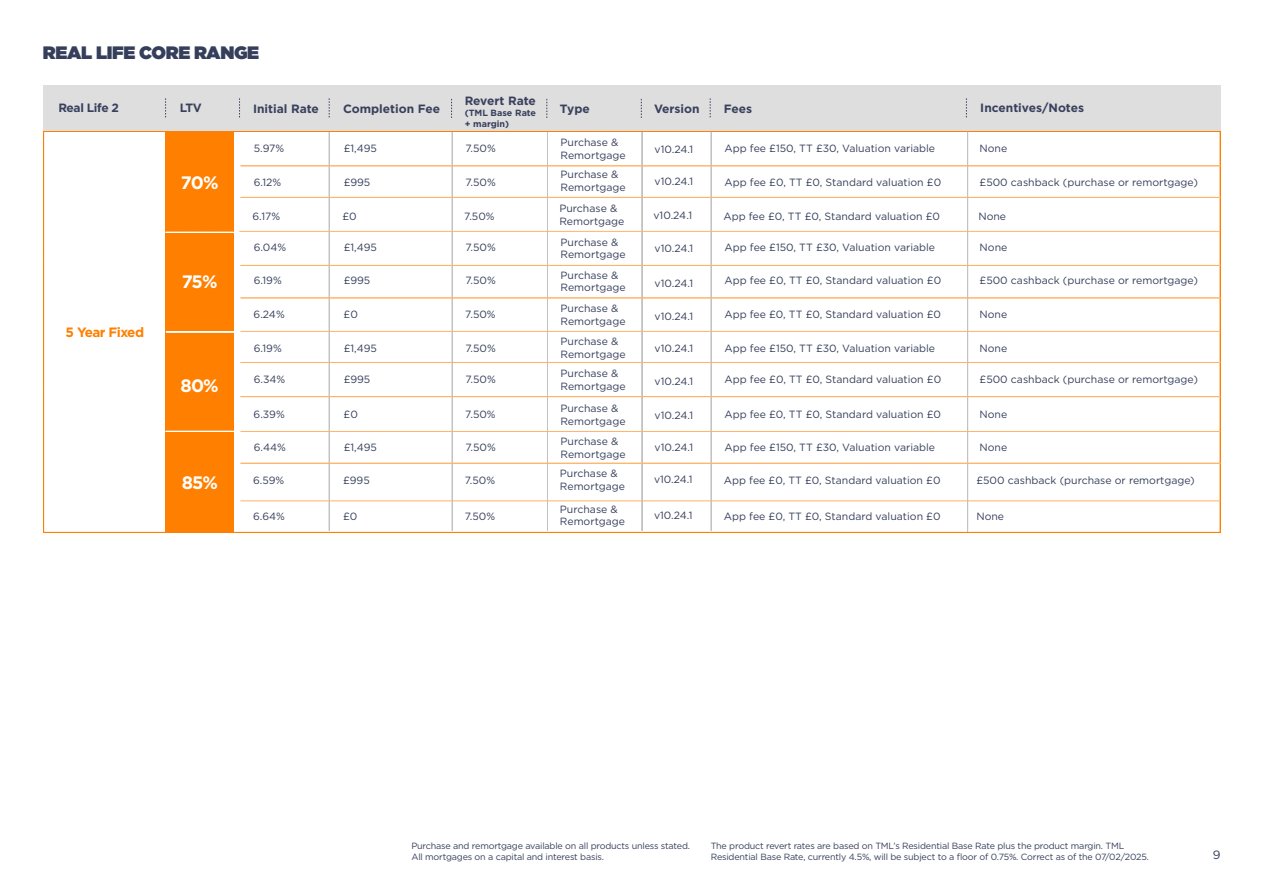
<style>
.page{position:relative;width:1263px;height:893px;background:#fff}
.page>*{position:absolute;margin:0;border:0;box-sizing:border-box;transform-origin:0 0}
.Title_1{font:900 18px "Gotham";letter-spacing:-.02em;color:#353f5b}
.Title_2{font:700 18px "Gotham";letter-spacing:-.06em;color:#fff}
.Title_2-2{font:700 13.5px "Gotham";letter-spacing:-.04em;color:#ff8001}
.Title_2-3{font:700 12px "Gotham";color:#38405c}
.Title_2-4{font:700 12px "Gotham";letter-spacing:-.03em;color:#38405c}
.t1{font:12px "Gotham";color:#353f5b}
.Title_2-5{font:10.5px/12.6px "Gotham";color:#353f5b}
.Title_2-6{font:9px/10.5px "Gotham";letter-spacing:-.02em;color:#353f5b}
.Title_2-7{font:700 9px/10.8px "Gotham";color:#38405c}
</style>
<div class="page">
<svg style="left:43px;top:131px;width:1177px;height:402px"></svg>
<div style="left:166px;top:131px;width:68px;height:400px;background:#ff8001"></div>
<div style="left:43px;top:85px;width:1177px;height:46px;background:#dedede"></div>
<svg style="left:165px;top:98px;width:1px;height:19px"></svg>
<svg style="left:329px;top:98px;width:1px;height:19px"></svg>
<svg style="left:451px;top:99px;width:1px;height:19px"></svg>
<svg style="left:546px;top:99px;width:1px;height:19px"></svg>
<svg style="left:239px;top:98px;width:1px;height:19px"></svg>
<svg style="left:166px;top:431px;width:68px;height:1px"></svg>
<svg style="left:166px;top:332px;width:68px;height:1px"></svg>
<svg style="left:166px;top:232px;width:68px;height:1px"></svg>
<svg style="left:711px;top:132px;width:1px;height:399px"></svg>
<svg style="left:967px;top:132px;width:1px;height:400px"></svg>
<hr style="left:241px;top:166px;width:979px;height:1px;background:#ffb367">
<hr style="left:241px;top:298px;width:979px;height:1px;background:#ffb367">
<hr style="left:241px;top:396px;width:979px;height:1px;background:#ffb367">
<hr style="left:241px;top:265px;width:979px;height:1px;background:#ffb367">
<hr style="left:241px;top:197px;width:979px;height:1px;background:#ffb367">
<hr style="left:241px;top:362px;width:979px;height:1px;background:#ffb367">
<hr style="left:241px;top:463px;width:979px;height:1px;background:#ffb367">
<svg style="left:966px;top:98px;width:1px;height:19px"></svg>
<svg style="left:710px;top:98px;width:1px;height:19px"></svg>
<svg style="left:641px;top:99px;width:1px;height:19px"></svg>
<hr style="left:239px;top:231px;width:980px;height:1px;background:#ffb367">
<hr style="left:240px;top:331px;width:980px;height:1px;background:#ffb367">
<hr style="left:240px;top:431px;width:980px;height:1px;background:#ffb367">
<hr style="left:240px;top:501px;width:980px;height:1px;background:#ffb367">
<p class="Title_1" style="left:43px;top:40px;width:218px">REAL LIFE CORE RANGE</p>
<p class="Title_2-3" style="left:465px;top:93px;width:73px">Revert Rate</p>
<p class="Title_2-7" style="left:465px;top:107px;width:73px">(TML Base Rate + margin)</p>
<p class="Title_2-4" style="left:58px;top:100px;width:62px">Real Life 2</p>
<p class="Title_2-3" style="left:180px;top:100px;width:24px">LTV</p>
<p class="Title_2-3" style="left:253px;top:101px;width:67px">Initial Rate</p>
<p class="Title_2-3" style="left:343px;top:101px;width:99px">Completion Fee</p>
<p class="Title_2-3" style="left:560px;top:101px;width:31px">Type</p>
<p class="Title_2-3" style="left:654px;top:101px;width:47px">Version</p>
<p class="Title_2-3" style="left:724px;top:101px;width:30px">Fees</p>
<p class="Title_2-3" style="left:980px;top:100px;width:105px">Incentives/Notes</p>
<p class="Title_2" style="left:181px;top:170px;width:39px">70%</p>
<p class="Title_2-5" style="left:254px;top:142px;width:32px">5.97%</p>
<p class="Title_2-5" style="left:254px;top:175px;width:29px">6.12%</p>
<p class="Title_2-5" style="left:344px;top:142px;width:35px">£1,495</p>
<p class="Title_2-5" style="left:344px;top:175px;width:28px">£995</p>
<p class="Title_2-5" style="left:465px;top:142px;width:32px">7.50%</p>
<p class="Title_2-5" style="left:465px;top:175px;width:32px">7.50%</p>
<p class="Title_2-5" style="left:561px;top:136px;width:67px">Purchase &amp;<br>Remortgage</p>
<p class="Title_2-5" style="left:561px;top:168px;width:67px">Purchase &amp;<br>Remortgage</p>
<p class="Title_2-5" style="left:655px;top:143px;width:40px">v10.24.1</p>
<p class="Title_2-5" style="left:655px;top:175px;width:40px">v10.24.1</p>
<p class="Title_2-5" style="left:724px;top:142px;width:212px">App fee £150, TT £30, Valuation variable</p>
<p class="Title_2-5" style="left:724px;top:175px;width:218px">App fee £0, TT £0, Standard valuation £0</p>
<p class="Title_2-5" style="left:979px;top:142px;width:29px">None</p>
<p class="Title_2-5" style="left:979px;top:175px;width:220px">£500 cashback (purchase or remortgage)</p>
<p class="Title_2-2" style="left:66px;top:323px;width:80px">5 Year Fixed</p>
<p class="Title_2-5" style="left:252px;top:209px;width:29px">6.17%</p>
<p class="Title_2-5" style="left:342px;top:209px;width:16px">£0</p>
<p class="Title_2-5" style="left:464px;top:209px;width:32px">7.50%</p>
<p class="Title_2-5" style="left:559px;top:202px;width:67px">Purchase &amp;<br>Remortgage</p>
<p class="Title_2-5" style="left:653px;top:209px;width:40px">v10.24.1</p>
<p class="Title_2-5" style="left:723px;top:209px;width:218px">App fee £0, TT £0, Standard valuation £0</p>
<p class="Title_2-5" style="left:978px;top:209px;width:29px">None</p>
<p class="Title_2" style="left:182px;top:270px;width:37px">75%</p>
<p class="Title_2-5" style="left:254px;top:241px;width:34px">6.04%</p>
<p class="Title_2-5" style="left:254px;top:274px;width:30px">6.19%</p>
<p class="Title_2-5" style="left:344px;top:241px;width:35px">£1,495</p>
<p class="Title_2-5" style="left:344px;top:274px;width:28px">£995</p>
<p class="Title_2-5" style="left:465px;top:241px;width:32px">7.50%</p>
<p class="Title_2-5" style="left:465px;top:274px;width:32px">7.50%</p>
<p class="Title_2-5" style="left:561px;top:235px;width:67px">Purchase &amp;<br>Remortgage</p>
<p class="Title_2-5" style="left:561px;top:269px;width:67px">Purchase &amp;<br>Remortgage</p>
<p class="Title_2-5" style="left:655px;top:242px;width:40px">v10.24.1</p>
<p class="Title_2-5" style="left:655px;top:276px;width:40px">v10.24.1</p>
<p class="Title_2-5" style="left:724px;top:241px;width:212px">App fee £150, TT £30, Valuation variable</p>
<p class="Title_2-5" style="left:724px;top:274px;width:218px">App fee £0, TT £0, Standard valuation £0</p>
<p class="Title_2-5" style="left:979px;top:241px;width:29px">None</p>
<p class="Title_2-5" style="left:979px;top:274px;width:220px">£500 cashback (purchase or remortgage)</p>
<p class="Title_2-5" style="left:254px;top:308px;width:33px">6.24%</p>
<p class="Title_2-5" style="left:344px;top:308px;width:16px">£0</p>
<p class="Title_2-5" style="left:465px;top:308px;width:32px">7.50%</p>
<p class="Title_2-5" style="left:560px;top:302px;width:67px">Purchase &amp;<br>Remortgage</p>
<p class="Title_2-5" style="left:654px;top:310px;width:40px">v10.24.1</p>
<p class="Title_2-5" style="left:724px;top:308px;width:218px">App fee £0, TT £0, Standard valuation £0</p>
<p class="Title_2-5" style="left:979px;top:308px;width:29px">None</p>
<p class="Title_2" style="left:181px;top:373px;width:40px">80%</p>
<p class="Title_2-5" style="left:254px;top:341px;width:30px">6.19%</p>
<p class="Title_2-5" style="left:254px;top:373px;width:33px">6.34%</p>
<p class="Title_2-5" style="left:344px;top:341px;width:35px">£1,495</p>
<p class="Title_2-5" style="left:344px;top:373px;width:28px">£995</p>
<p class="Title_2-5" style="left:465px;top:341px;width:32px">7.50%</p>
<p class="Title_2-5" style="left:465px;top:373px;width:32px">7.50%</p>
<p class="Title_2-5" style="left:561px;top:335px;width:67px">Purchase &amp;<br>Remortgage</p>
<p class="Title_2-5" style="left:561px;top:367px;width:67px">Purchase &amp;<br>Remortgage</p>
<p class="Title_2-5" style="left:655px;top:341px;width:40px">v10.24.1</p>
<p class="Title_2-5" style="left:655px;top:374px;width:40px">v10.24.1</p>
<p class="Title_2-5" style="left:724px;top:341px;width:212px">App fee £150, TT £30, Valuation variable</p>
<p class="Title_2-5" style="left:724px;top:373px;width:218px">App fee £0, TT £0, Standard valuation £0</p>
<p class="Title_2-5" style="left:979px;top:341px;width:29px">None</p>
<p class="Title_2-5" style="left:979px;top:373px;width:220px">£500 cashback (purchase or remortgage)</p>
<p class="Title_2-5" style="left:254px;top:408px;width:33px">6.39%</p>
<p class="Title_2-5" style="left:344px;top:408px;width:16px">£0</p>
<p class="Title_2-5" style="left:465px;top:408px;width:32px">7.50%</p>
<p class="Title_2-5" style="left:560px;top:402px;width:67px">Purchase &amp;<br>Remortgage</p>
<p class="Title_2-5" style="left:654px;top:409px;width:40px">v10.24.1</p>
<p class="Title_2-5" style="left:724px;top:408px;width:218px">App fee £0, TT £0, Standard valuation £0</p>
<p class="Title_2-5" style="left:979px;top:408px;width:29px">None</p>
<p class="Title_2" style="left:182px;top:470px;width:38px">85%</p>
<p class="Title_2-5" style="left:254px;top:441px;width:34px">6.44%</p>
<p class="Title_2-5" style="left:253px;top:474px;width:33px">6.59%</p>
<p class="Title_2-5" style="left:344px;top:441px;width:35px">£1,495</p>
<p class="Title_2-5" style="left:343px;top:474px;width:28px">£995</p>
<p class="Title_2-5" style="left:465px;top:441px;width:32px">7.50%</p>
<p class="Title_2-5" style="left:465px;top:474px;width:32px">7.50%</p>
<p class="Title_2-5" style="left:561px;top:435px;width:67px">Purchase &amp;<br>Remortgage</p>
<p class="Title_2-5" style="left:560px;top:467px;width:67px">Purchase &amp;<br>Remortgage</p>
<p class="Title_2-5" style="left:655px;top:440px;width:40px">v10.24.1</p>
<p class="Title_2-5" style="left:654px;top:473px;width:40px">v10.24.1</p>
<p class="Title_2-5" style="left:724px;top:441px;width:212px">App fee £150, TT £30, Valuation variable</p>
<p class="Title_2-5" style="left:724px;top:474px;width:218px">App fee £0, TT £0, Standard valuation £0</p>
<p class="Title_2-5" style="left:979px;top:441px;width:29px">None</p>
<p class="Title_2-5" style="left:976px;top:474px;width:220px">£500 cashback (purchase or remortgage)</p>
<p class="Title_2-5" style="left:253px;top:509px;width:33px">6.64%</p>
<p class="Title_2-5" style="left:343px;top:509px;width:16px">£0</p>
<p class="Title_2-5" style="left:465px;top:509px;width:32px">7.50%</p>
<p class="Title_2-5" style="left:560px;top:502px;width:67px">Purchase &amp;<br>Remortgage</p>
<p class="Title_2-5" style="left:654px;top:509px;width:40px">v10.24.1</p>
<p class="Title_2-5" style="left:724px;top:509px;width:218px">App fee £0, TT £0, Standard valuation £0</p>
<p class="Title_2-5" style="left:976px;top:509px;width:29px">None</p>
<p class="Title_2-6" style="left:411px;top:841px;width:280px">Purchase and remortgage available on all products unless stated.</p>
<p class="Title_2-6" style="left:411px;top:851px;width:194px">All mortgages on a capital and interest basis.</p>
<p class="Title_2-6" style="left:711px;top:841px;width:440px">The product revert rates are based on TML’s Residential Base Rate plus the product margin. TML<br>Residential Base Rate, currently 4.5%, will be subject to a floor of 0.75%. Correct as of the 07/02/2025.</p>
<p class="t1" style="left:1213px;top:847px;width:9px">9</p>
</div>
